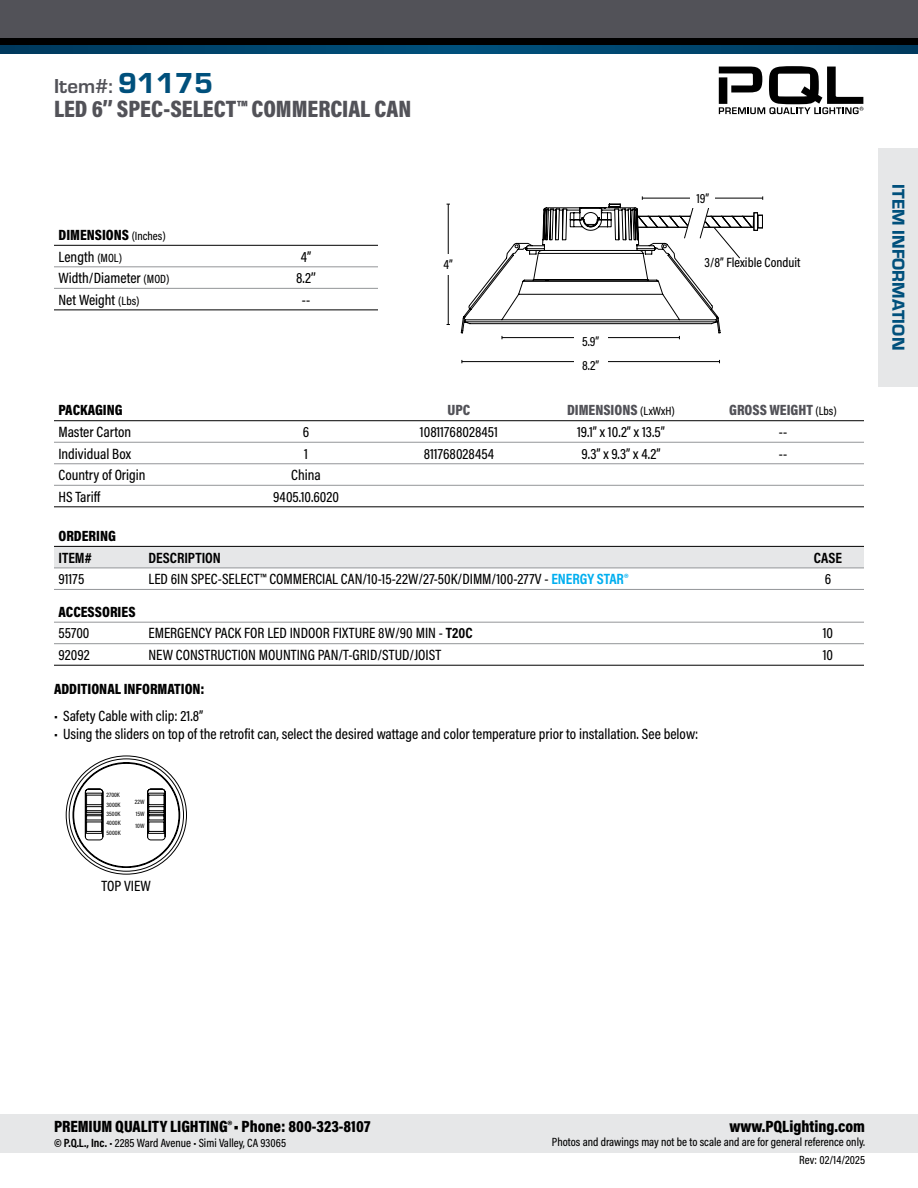
<style>
.page{position:relative;width:918px;height:1188px;background:#fff}
.page>*{position:absolute;margin:0;border:0;box-sizing:border-box;transform-origin:0 0}
.t1{font:900 24px "Acumin Pro Cond";color:#525258}
.t2{font:700 21px "Eurostile";color:#525258}
.t3{font:18px "Eurostile Hea";letter-spacing:.005em;color:#00507c}
.t4{font:900 16.5px "Acumin Pro Cond";color:#000}
.t5{font:500 15px "Acumin Pro Cond";color:#000}
.t6{font:900 15px "Acumin Pro Cond";color:#000}
.t7{font:900 15px "Acumin Pro Cond";color:#525258}
.t8{font:700 15px "Acumin Pro Cond";color:#000}
.t9{font:500 13.5px "Acumin Pro Cond";color:#000}
.t10{font:500 12px/18px "Acumin Pro Cond";color:#000;text-align:right}
.t11{font:500 6.45px/9.4px "Acumin Pro Cond";color:#000;text-align:justify}
.s1{font-family:"Eurostile Hea";font-weight:400;font-size:30px;color:#00507c}
.s2{font-weight:900;font-size:15px}
.s3{font-size:15px}
.s4{font-size:12px}
.s5{font-weight:500;font-size:12px;color:#000}
.s6{font-weight:700;color:#00aeef}
.s7{font-weight:700}
</style>
<div class="page">
<div style="left:0;top:1114px;width:918px;height:39px;background:#e6e7e8"></div>
<svg style="left:0;top:45px;width:918px;height:9px;background:#00446c"></svg>
<div style="left:0;top:33px;width:918px;height:12px;background:#000"></div>
<div style="left:0;top:0;width:918px;height:37px;background:#525258"></div>
<svg style="left:719px;top:66px;width:144px;height:48px"></svg>
<hr style="left:54px;top:442px;width:180px;height:1px;background:#939598">
<hr style="left:234px;top:442px;width:144px;height:1px;background:#939598">
<hr style="left:378px;top:442px;width:162px;height:1px;background:#939598">
<hr style="left:540px;top:442px;width:162px;height:1px;background:#939598">
<hr style="left:702px;top:442px;width:162px;height:1px;background:#939598">
<hr style="left:54px;top:464px;width:180px;height:1px;background:#939598">
<hr style="left:234px;top:464px;width:144px;height:1px;background:#939598">
<hr style="left:378px;top:464px;width:162px;height:1px;background:#939598">
<hr style="left:540px;top:464px;width:162px;height:1px;background:#939598">
<hr style="left:702px;top:464px;width:162px;height:1px;background:#939598">
<hr style="left:54px;top:485px;width:180px;height:1px;background:#939598">
<hr style="left:234px;top:485px;width:144px;height:1px;background:#939598">
<hr style="left:378px;top:485px;width:162px;height:1px;background:#939598">
<hr style="left:540px;top:485px;width:162px;height:1px;background:#939598">
<hr style="left:702px;top:485px;width:162px;height:1px;background:#939598">
<hr style="left:54px;top:420px;width:180px;height:1px;background:#000">
<hr style="left:234px;top:420px;width:144px;height:1px;background:#000">
<hr style="left:378px;top:420px;width:162px;height:1px;background:#000">
<hr style="left:540px;top:420px;width:162px;height:1px;background:#000">
<hr style="left:702px;top:420px;width:162px;height:1px;background:#000">
<hr style="left:54px;top:506px;width:180px;height:1px;background:#000">
<hr style="left:234px;top:506px;width:144px;height:1px;background:#000">
<hr style="left:378px;top:506px;width:162px;height:1px;background:#000">
<hr style="left:540px;top:506px;width:162px;height:1px;background:#000">
<hr style="left:702px;top:506px;width:162px;height:1px;background:#000">
<hr style="left:448px;top:204px;width:1px;height:121px;background:#000">
<div style="left:434px;top:254px;width:28px;height:21px;background:#fff"></div>
<hr style="left:462px;top:361px;width:258px;height:1px;background:#000">
<div style="left:574px;top:355px;width:34px;height:21px;background:#fff"></div>
<div style="left:54px;top:547px;width:810px;height:21px;background:#e6e7e8"></div>
<hr style="left:54px;top:568px;width:90px;height:1px;background:#939598">
<hr style="left:144px;top:568px;width:648px;height:1px;background:#939598">
<hr style="left:792px;top:568px;width:72px;height:1px;background:#939598">
<hr style="left:54px;top:589px;width:90px;height:1px;background:#939598">
<hr style="left:144px;top:589px;width:648px;height:1px;background:#939598">
<hr style="left:792px;top:589px;width:72px;height:1px;background:#939598">
<hr style="left:54px;top:622px;width:90px;height:1px;background:#939598">
<hr style="left:144px;top:622px;width:648px;height:1px;background:#939598">
<hr style="left:792px;top:622px;width:72px;height:1px;background:#939598">
<hr style="left:54px;top:643px;width:90px;height:1px;background:#939598">
<hr style="left:144px;top:643px;width:648px;height:1px;background:#939598">
<hr style="left:792px;top:643px;width:72px;height:1px;background:#939598">
<hr style="left:54px;top:546px;width:90px;height:1px;background:#000">
<hr style="left:144px;top:546px;width:648px;height:1px;background:#000">
<hr style="left:792px;top:546px;width:72px;height:1px;background:#000">
<hr style="left:54px;top:665px;width:90px;height:1px;background:#000">
<hr style="left:144px;top:665px;width:648px;height:1px;background:#000">
<hr style="left:792px;top:665px;width:72px;height:1px;background:#000">
<hr style="left:54px;top:267px;width:180px;height:1px;background:#939598">
<hr style="left:234px;top:267px;width:144px;height:1px;background:#939598">
<hr style="left:54px;top:288px;width:180px;height:1px;background:#939598">
<hr style="left:234px;top:288px;width:144px;height:1px;background:#939598">
<hr style="left:54px;top:245px;width:180px;height:1px;background:#000">
<hr style="left:234px;top:245px;width:144px;height:1px;background:#000">
<hr style="left:54px;top:310px;width:180px;height:1px;background:#000">
<hr style="left:234px;top:310px;width:144px;height:1px;background:#000">
<div style="left:754px;top:213px;width:4px;height:18px;border:1px solid #000"></div>
<div style="left:758px;top:215px;width:5px;height:13px;border:1px solid #000"></div>
<hr style="left:642px;top:198px;width:121px;height:1px;background:#000">
<div style="left:878px;top:148px;width:40px;height:238px;background:#e6e7e8"></div>
<svg style="left:460px;top:196px;width:294px;height:143px"></svg>
<div style="left:574px;top:331px;width:34px;height:21px;background:#fff"></div>
<svg style="left:66px;top:756px;width:121px;height:119px"></svg>
<h2 class="t2" style="left:54px;top:71px;width:161px">Item#: <span class="s1">91175</span></h2>
<h1 class="t1" style="left:54px;top:93px;width:359px">LED 6’’ SPEC-SELECT™ COMMERCIAL CAN</h1>
<p class="t10" style="left:58px;top:225px;width:109px;line-height:21.5px;text-align:left"><span class="s2">DIMENSIONS</span> (Inches)<br><span class="s3">Length</span> (MOL)</p>
<p class="t5" style="left:301px;top:247px;width:12px">4”</p>
<p class="t5" style="left:59px;top:268px;width:112px">Width/Diameter <span class="s4">(MOD)</span></p>
<p class="t5" style="left:296px;top:268px;width:21px">8.2’’</p>
<p class="t5" style="left:58px;top:290px;width:82px">Net Weight <span class="s4">(Lbs)</span></p>
<p class="t5" style="left:302px;top:290px;width:10px">--</p>
<p class="t9" style="left:444px;top:256px;width:11px">4”</p>
<p class="t9" style="left:582px;top:333px;width:19px">5.9”</p>
<p class="t9" style="left:582px;top:357px;width:19px">8.2”</p>
<p class="t9" style="left:696px;top:189px;width:14px">19”</p>
<p class="t9" style="left:705px;top:254px;width:97px">3/8” Flexible Conduit</p>
<p class="t6" style="left:58px;top:400px;width:66px">PACKAGING</p>
<p class="t7" style="left:448px;top:400px;width:24px">UPC</p>
<p class="t7" style="left:567px;top:400px;width:109px">DIMENSIONS <span class="s5">(LxWxH)</span></p>
<p class="t7" style="left:729px;top:400px;width:109px">GROSS WEIGHT <span class="s5">(Lbs)</span></p>
<p class="t5" style="left:58px;top:422px;width:74px">Master Carton</p>
<p class="t5" style="left:303px;top:422px;width:8px">6</p>
<p class="t5" style="left:420px;top:422px;width:80px">10811768028451</p>
<p class="t5" style="left:577px;top:422px;width:89px">19.1” x 10.2” x 13.5”</p>
<p class="t5" style="left:779px;top:422px;width:10px">--</p>
<p class="t5" style="left:59px;top:444px;width:74px">Individual Box</p>
<p class="t5" style="left:304px;top:444px;width:5px">1</p>
<p class="t5" style="left:424px;top:444px;width:72px">811768028454</p>
<p class="t5" style="left:582px;top:444px;width:80px">9.3” x 9.3” x 4.2”</p>
<p class="t5" style="left:779px;top:444px;width:10px">--</p>
<p class="t5" style="left:59px;top:465px;width:88px">Country of Origin</p>
<p class="t5" style="left:291px;top:465px;width:31px">China</p>
<p class="t5" style="left:59px;top:487px;width:43px">HS Tariff</p>
<p class="t5" style="left:273px;top:487px;width:67px">9405.10.6020</p>
<p class="t6" style="left:58px;top:526px;width:59px">ORDERING</p>
<p class="t8" style="left:58px;top:548px;width:35px">ITEM#</p>
<p class="t8" style="left:148px;top:548px;width:74px">DESCRIPTION</p>
<p class="t8" style="left:814px;top:548px;width:30px">CASE</p>
<p class="t5" style="left:58px;top:569px;width:27px">91175</p>
<p class="t5" style="left:148px;top:569px;width:482px">LED 6IN SPEC-SELECT™ COMMERCIAL CAN/10-15-22W/27-50K/DIMM/100-277V - <span class="s6">ENERGY STAR®</span></p>
<p class="t5" style="left:825px;top:569px;width:8px">6</p>
<p class="t6" style="left:58px;top:602px;width:79px">ACCESSORIES</p>
<p class="t5" style="left:58px;top:624px;width:33px">55700</p>
<p class="t5" style="left:148px;top:624px;width:326px">EMERGENCY PACK FOR LED INDOOR FIXTURE 8W/90 MIN - <span class="s7">T20C</span></p>
<p class="t5" style="left:823px;top:624px;width:12px">10</p>
<p class="t5" style="left:58px;top:645px;width:33px">92092</p>
<p class="t5" style="left:148px;top:645px;width:294px">NEW CONSTRUCTION MOUNTING PAN/T-GRID/STUD/JOIST</p>
<p class="t5" style="left:823px;top:645px;width:12px">10</p>
<p class="t6" style="left:54px;top:679px;width:152px">ADDITIONAL INFORMATION:</p>
<p class="t5" style="left:54px;top:706px;width:151px">• Safety Cable with clip: 21.8”</p>
<p class="t5" style="left:54px;top:724px;width:646px">• Using the sliders on top of the retrofit can, select the desired wattage and color temperature prior to installation. See below:</p>
<p class="t11" style="left:107px;top:790px;width:16px">2700K 3000K 3500K 4000K 5000K</p>
<p class="t11" style="left:135px;top:795px;width:11px;line-height:12.3px">22W 15W 10W</p>
<p class="t5" style="left:102px;top:876px;width:51px">TOP VIEW</p>
<p class="t3" style="left:911px;top:184px;width:168px;rotate:90deg">ITEM INFORMATION</p>
<p class="t4" style="left:54px;top:1115px;width:318px">PREMIUM QUALITY LIGHTING®• Phone: 800-323-8107</p>
<p class="t10" style="left:54px;top:1133px;width:234px"><span class="s7">© P.Q.L., Inc.</span> • 2285 Ward Avenue • Simi Valley, CA 93065</p>
<p class="t4" style="left:729px;top:1115px;width:137px">www.PQLighting.com</p>
<p class="t10" style="left:552px;top:1133px;width:315px">Photos and drawings may not be to scale and are for general reference only.<br>Rev: 02/14/2025</p>
</div>
